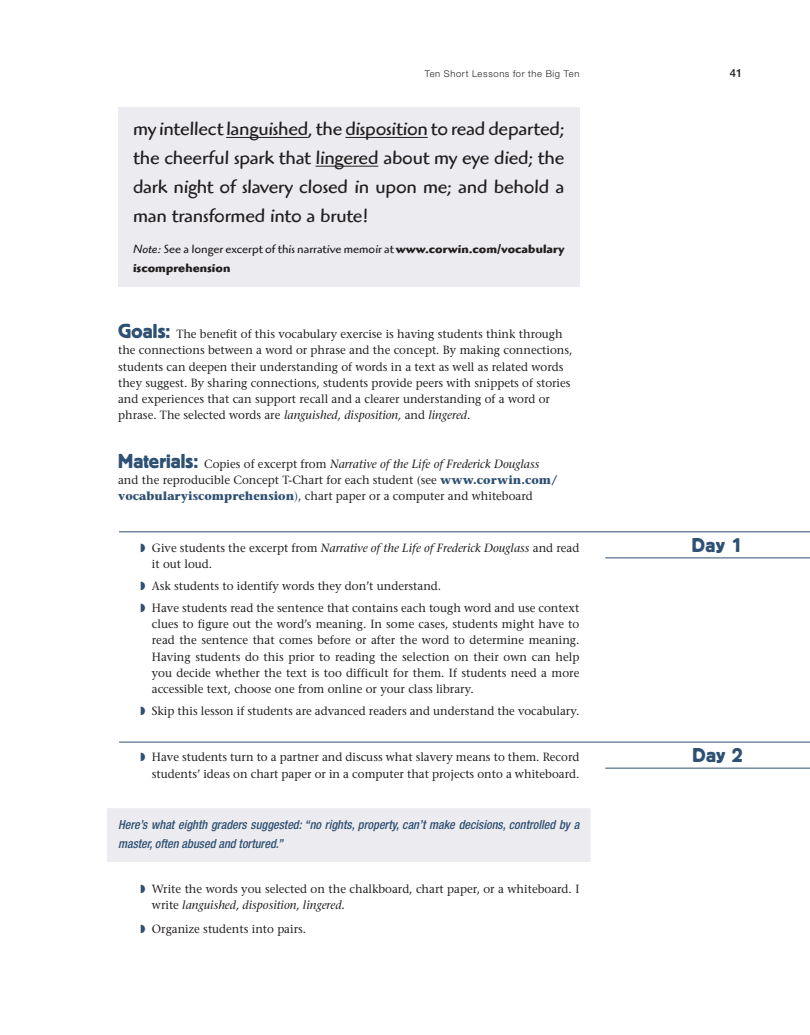
<style>
.page{position:relative;width:810px;height:1035px;background:#fff}
.page>*{position:absolute;margin:0;border:0;box-sizing:border-box;transform-origin:0 0}
.Complex_Text{font:20px/28.8px "Highlander Std";letter-spacing:-.005em;color:#231f20;text-align:justify}
.Day_recto{font:20px "Block BE";letter-spacing:.015em;color:#2e5072}
.Lesson_Bracket_2_lin{font:italic 500 condensed 12.5px/18.8px "Helvetica Neue LT Std";color:#2e5072}
.Complex_Text_So{font:12.5px/18.8px "Highlander Std";letter-spacing:.01em;color:#231f20}
.t1{font:500 11.88px/16.2px "Stone Serif Std";color:#231f20}
.t2{font:500 11.25px "Helvetica Neue LT Std";color:#231f20}
.t3{font:300 9.38px "Helvetica Neue LT Std";letter-spacing:.065em;color:#231f20}
.s1{font-style:italic}
.s2{font-weight:700}
.s3{font-family:"Block BE";font-weight:400;font-size:20px;color:#2e5072}
.s4{font-weight:700;color:#2e5072}
.s5{color:#2e5072}
</style>
<div class="page">
<hr style="left:119px;top:532px;width:691px;height:1px;background:#2e5072">
<hr style="left:605px;top:558px;width:205px;height:1px;background:#2e5072">
<hr style="left:119px;top:742px;width:691px;height:1px;background:#2e5072">
<hr style="left:605px;top:768px;width:205px;height:1px;background:#2e5072">
<div style="left:118px;top:107px;width:461px;height:180px;background:#ececf0"></div>
<hr style="left:226px;top:137px;width:82px;height:1px;background:#231f20">
<hr style="left:345px;top:137px;width:83px;height:1px;background:#231f20">
<hr style="left:316px;top:166px;width:62px;height:1px;background:#231f20">
<div style="left:107px;top:808px;width:484px;height:54px;background:#ececf0"></div>
<p class="t3" style="left:425px;top:68px;width:156px">Ten Short Lessons for the Big Ten</p>
<p class="t2" style="left:730px;top:66px;width:14px">41</p>
<p class="Complex_Text" style="left:133px;top:115px;width:433px">my intellect languished, the disposition to read departed; the cheerful spark that lingered about my eye died; the dark night of slavery closed in upon me; and behold a man transformed into a brute!</p>
<p class="Complex_Text_So" style="left:133px;top:240px;width:433px"><span class="s1">Note:</span> See a longer excerpt of this narrative memoir at <span class="s2">www.corwin.com/vocabulary iscomprehension</span></p>
<h1 class="t1" style="left:118px;top:326px;width:456px"><span class="s3">Goals:</span> The benefit of this vocabulary exercise is having students think through the connections between a word or phrase and the concept. By making connections, students can deepen their understanding of words in a text as well as related words they suggest. By sharing connections, students provide peers with snippets of stories and experiences that can support recall and a clearer understanding of a word or phrase. The selected words are <span class="s1">languished, disposition,</span> and <span class="s1">lingered.</span></h1>
<h1 class="t1" style="left:118px;top:455px;width:441px"><span class="s3">Materials:</span> Copies of excerpt from <span class="s1">Narrative of the Life of Frederick Douglass </span>and the reproducible Concept T-Chart for each student (see <span class="s4">www.corwin.com/ vocabularyiscomprehension</span><span class="s5">)</span>, chart paper or a computer and whiteboard</h1>
<p class="t1" style="left:152px;top:540px;width:429px;text-indent:-11px"><span class="s5">◗</span> Give students the excerpt from <span class="s1">Narrative of the Life of Frederick Douglass</span> and read it out loud.</p>
<p class="t1" style="left:141px;top:578px;width:302px"><span class="s5">◗</span> Ask students to identify words they don’t understand.</p>
<p class="t1" style="left:152px;top:600px;width:429px;text-align:justify;text-indent:-11px"><span class="s5">◗</span> Have students read the sentence that contains each tough word and use context clues to figure out the word’s meaning. In some cases, students might have to read the sentence that comes before or after the word to determine meaning.<br>Having students do this prior to reading the selection on their own can help you decide whether the text is too difficult for them. If students need a more accessible text, choose one from online or your class library.</p>
<p class="t1" style="left:141px;top:703px;width:440px"><span class="s5">◗</span> Skip this lesson if students are advanced readers and understand the vocabulary.</p>
<p class="t1" style="left:141px;top:749px;width:440px;text-align:right"><span class="s5">◗</span> Have students turn to a partner and discuss what slavery means to them. Record students’ ideas on chart paper or in a computer that projects onto a whiteboard.</p>
<p class="Lesson_Bracket_2_lin" style="left:118px;top:815px;width:463px">Here’s what eighth graders suggested: “no rights, property, can’t make decisions, controlled by a master, often abused and tortured.”</p>
<p class="t1" style="left:152px;top:880px;width:429px;text-indent:-11px"><span class="s5">◗</span> Write the words you selected on the chalkboard, chart paper, or a whiteboard. I write <span class="s1">languished, disposition, lingered.</span></p>
<p class="t1" style="left:141px;top:920px;width:167px"><span class="s5">◗</span> Organize students into pairs.</p>
<p class="Day_recto" style="left:692px;top:534px;width:52px">Day 1</p>
<p class="Day_recto" style="left:692px;top:744px;width:52px">Day 2</p>
</div>
